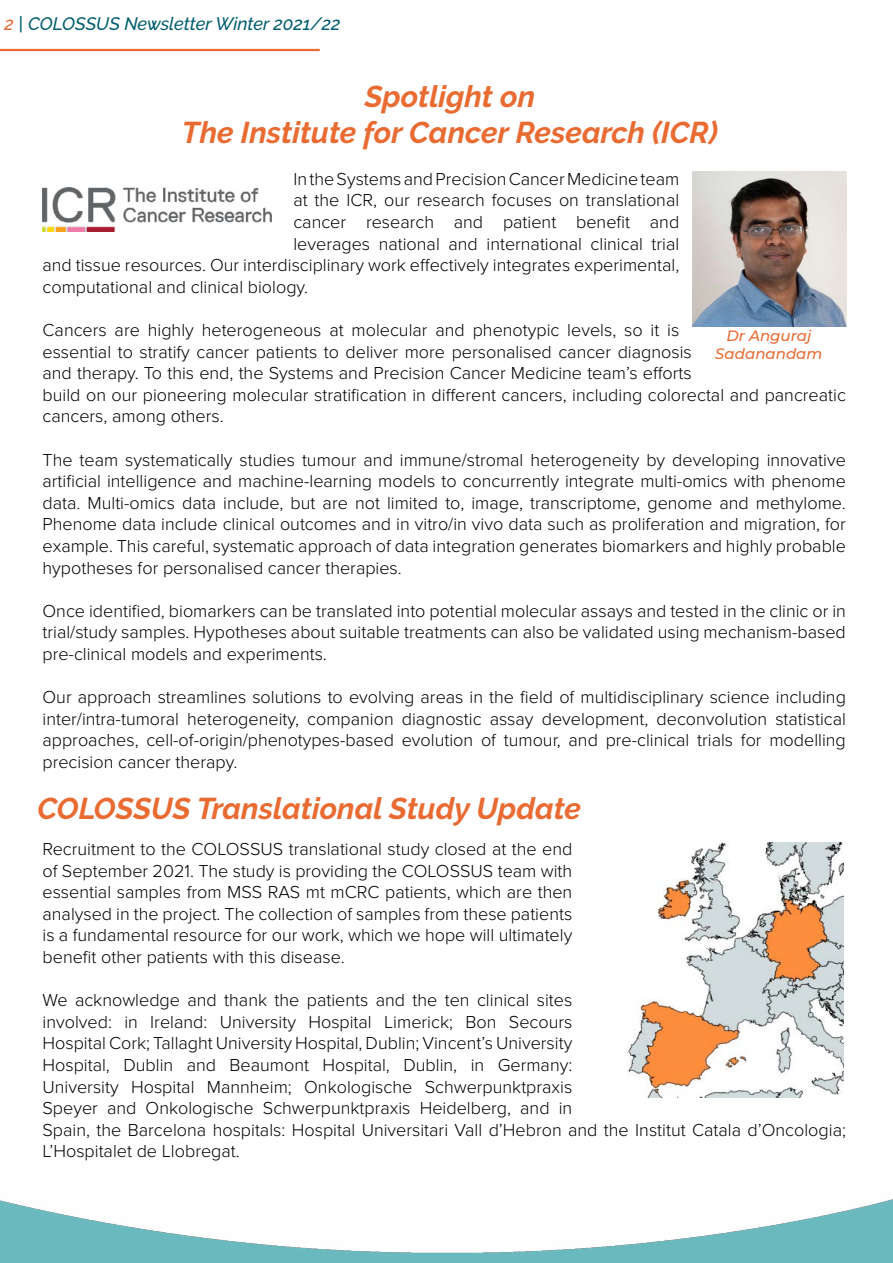
<style>
.page{position:relative;width:893px;height:1263px;background:#fff}
.page>*{position:absolute;margin:0;border:0;box-sizing:border-box;transform-origin:0 0}
.t1{font:italic 700 30px/36px "Raleway";color:#e96b32;text-align:center}
.t2{font:300 18px/21.6px "Proxima Nova";color:#000;text-align:justify}
.t3{font:italic 500 18px "Raleway";color:#005d6e}
.t4{font:italic 500 15px/18px "Montserrat";color:#e96b32;text-align:center}
.s1{color:#e96b32}
</style>
<div class="page">
<img style="left:0;top:1199px;width:893px;height:64px">
<hr style="left:0;top:49px;width:320px;height:2px;background:#e96b32">
<img style="left:627px;top:842px;width:216px;height:255px">
<img style="left:43px;top:187px;width:228px;height:44px">
<img style="left:692px;top:171px;width:155px;height:155px">
<p class="t3" style="left:4px;top:13px;width:337px"><span class="s1">2</span> | COLOSSUS Newsletter Winter 2021/22</p>
<h1 class="t1" style="left:182px;top:79px;width:537px">Spotlight on<br>The Institute for Cancer Research (ICR)</h1>
<p class="t2" style="left:293px;top:168px;width:387px">In the Systems and Precision Cancer Medicine team</p>
<p class="t2" style="left:293px;top:190px;width:387px">at the ICR, our research focuses on translational</p>
<p class="t2" style="left:293px;top:211px;width:387px">cancer research and patient benefit and</p>
<p class="t2" style="left:293px;top:233px;width:387px">leverages national and international clinical trial</p>
<p class="t2" style="left:43px;top:255px;width:638px">and tissue resources. Our interdisciplinary work effectively integrates experimental,</p>
<p class="t2" style="left:43px;top:276px;width:267px">computational and clinical biology.</p>
<p class="t2" style="left:43px;top:319px;width:805px;text-align:left">Cancers are highly heterogeneous at molecular and phenotypic levels, so it is<br>essential to stratify cancer patients to deliver more personalised cancer diagnosis<br>and therapy. To this end, the Systems and Precision Cancer Medicine team’s efforts<br>build on our pioneering molecular stratification in different cancers, including colorectal and pancreatic cancers, among others.</p>
<p class="t2" style="left:43px;top:449px;width:805px">The team systematically studies tumour and immune/stromal heterogeneity by developing innovative artificial intelligence and machine-learning models to concurrently integrate multi-omics with phenome data. Multi-omics data include, but are not limited to, image, transcriptome, genome and methylome.<br>Phenome data include clinical outcomes and in vitro/in vivo data such as proliferation and migration, for example. This careful, systematic approach of data integration generates biomarkers and highly probable hypotheses for personalised cancer therapies.</p>
<p class="t2" style="left:43px;top:600px;width:805px">Once identified, biomarkers can be translated into potential molecular assays and tested in the clinic or in trial/study samples. Hypotheses about suitable treatments can also be validated using mechanism-based pre-clinical models and experiments.</p>
<p class="t2" style="left:43px;top:687px;width:805px">Our approach streamlines solutions to evolving areas in the field of multidisciplinary science including inter/intra-tumoral heterogeneity, companion diagnostic assay development, deconvolution statistical approaches, cell-of-origin/phenotypes-based evolution of tumour, and pre-clinical trials for modelling precision cancer therapy.</p>
<p class="t4" style="left:715px;top:326px;width:109px">Dr Anguraj<br>Sadanandam</p>
<h1 class="t1" style="left:37px;top:790px;width:545px">COLOSSUS Translational Study Update</h1>
<p class="t2" style="left:43px;top:838px;width:531px">Recruitment to the COLOSSUS translational study closed at the end of September 2021. The study is providing the COLOSSUS team with essential samples from MSS RAS mt mCRC patients, which are then analysed in the project. The collection of samples from these patients is a fundamental resource for our work, which we hope will ultimately benefit other patients with this disease.</p>
<p class="t2" style="left:43px;top:989px;width:805px;text-align:left">We acknowledge and thank the patients and the ten clinical sites<br>involved: in Ireland: University Hospital Limerick; Bon Secours<br>Hospital Cork; Tallaght University Hospital, Dublin; Vincent’s University<br>Hospital, Dublin and Beaumont Hospital, Dublin, in Germany:<br>University Hospital Mannheim; Onkologische Schwerpunktpraxis<br>Speyer and Onkologische Schwerpunktpraxis Heidelberg, and in<br>Spain, the Barcelona hospitals: Hospital Universitari Vall d’Hebron and the Institut Catala d’Oncologia; L’Hospitalet de Llobregat.</p>
</div>
